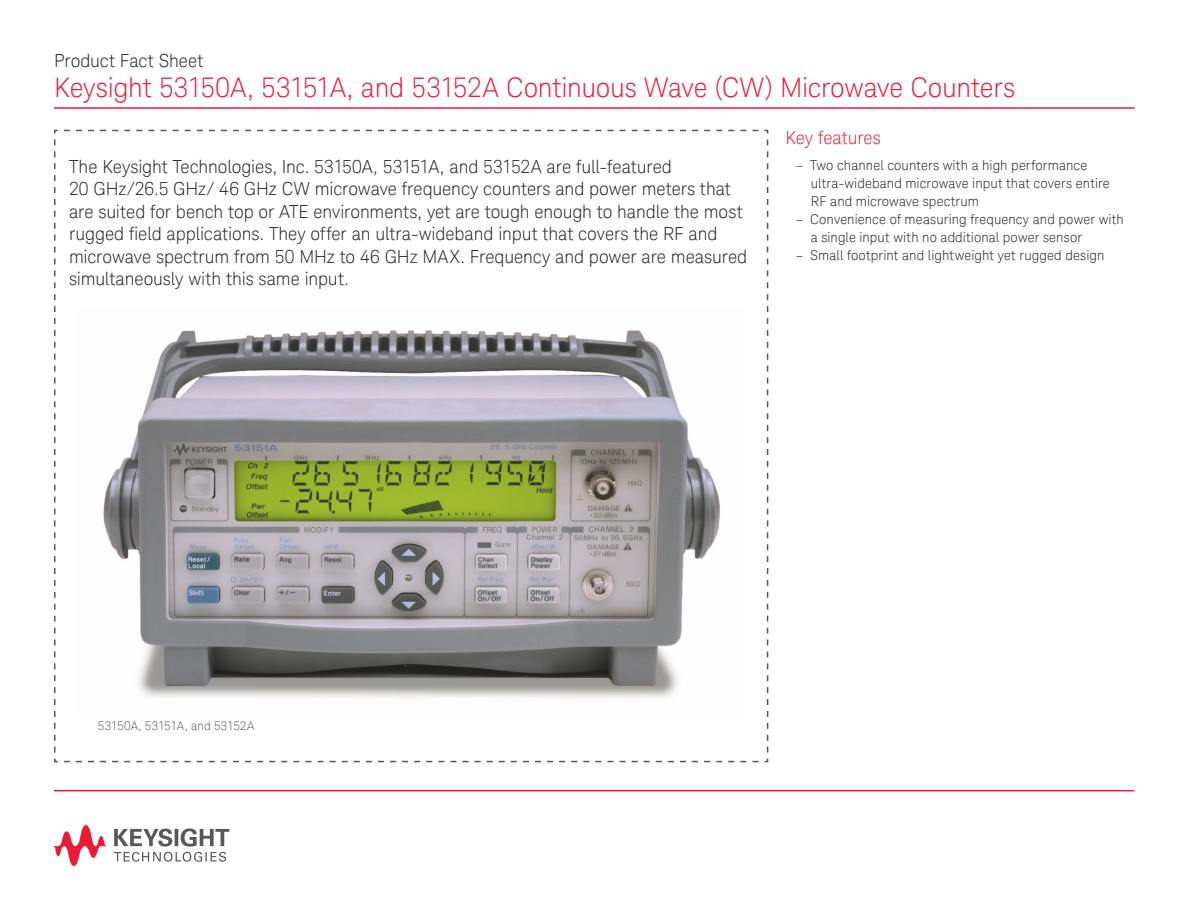
<style>
.page{position:relative;width:1188px;height:918px;background:#fff}
.page>*{position:absolute;margin:0;border:0;box-sizing:border-box;transform-origin:0 0}
.K_Title_-_Main{font:300 27px "Keysight Sans";letter-spacing:-.01em;color:#ed1a36}
.K_Heading_2{font:300 18px/22.5px "Keysight Sans";letter-spacing:-.005em;color:#231f20}
.K_Title_-_Document_T{font:300 18px "Keysight Sans";color:#231f20}
.K_Heading_2-2{font:300 18px "Keysight Sans";color:#ed1a36}
.t1{font:300 13.5px/18px "Keysight Sans";letter-spacing:.01em;color:#231f20}
.K_Diagrams_and_Figur{font:300 12px "Keysight Sans";letter-spacing:.01em;color:#57585a}
</style>
<div class="page">
<svg style="left:54px;top:129px;width:715px;height:634px"></svg>
<hr style="left:54px;top:790px;width:1080px;height:1px;background:#ed1a36">
<hr style="left:54px;top:107px;width:1081px;height:2px;background:#ed1a36">
<img style="left:77px;top:307px;width:668px;height:407px">
<svg style="left:114px;top:828px;width:115px;height:34px"></svg>
<svg style="left:53px;top:825px;width:53px;height:41px"></svg>
<p class="K_Title_-_Document_T" style="left:54px;top:50px;width:151px">Product Fact Sheet</p>
<p class="K_Title_-_Main" style="left:54px;top:72px;width:963px">Keysight 53150A, 53151A, and 53152A Continuous Wave (CW) Microwave Counters</p>
<p class="K_Heading_2-2" style="left:785px;top:127px;width:97px">Key features</p>
<p class="t1" style="left:811px;top:156px;width:301px;text-indent:-15px">– Two channel counters with a high performance ultra-wideband microwave input that covers entire<br>RF and microwave spectrum</p>
<p class="t1" style="left:811px;top:210px;width:315px;text-indent:-15px">– Convenience of measuring frequency and power with a single input with no additional power sensor</p>
<p class="t1" style="left:796px;top:246px;width:310px">– Small footprint and lightweight yet rugged design</p>
<p class="K_Heading_2" style="left:69px;top:155px;width:680px">The Keysight Technologies, Inc. 53150A, 53151A, and 53152A are full-featured<br>20 GHz/26.5 GHz/ 46 GHz CW microwave frequency counters and power meters that are suited for bench top or ATE environments, yet are tough enough to handle the most rugged field applications. They offer an ultra-wideband input that covers the RF and microwave spectrum from 50 MHz to 46 GHz MAX. Frequency and power are measured simultaneously with this same input.</p>
<p class="K_Diagrams_and_Figur" style="left:98px;top:719px;width:158px">53150A, 53151A, and 53152A</p>
</div>
